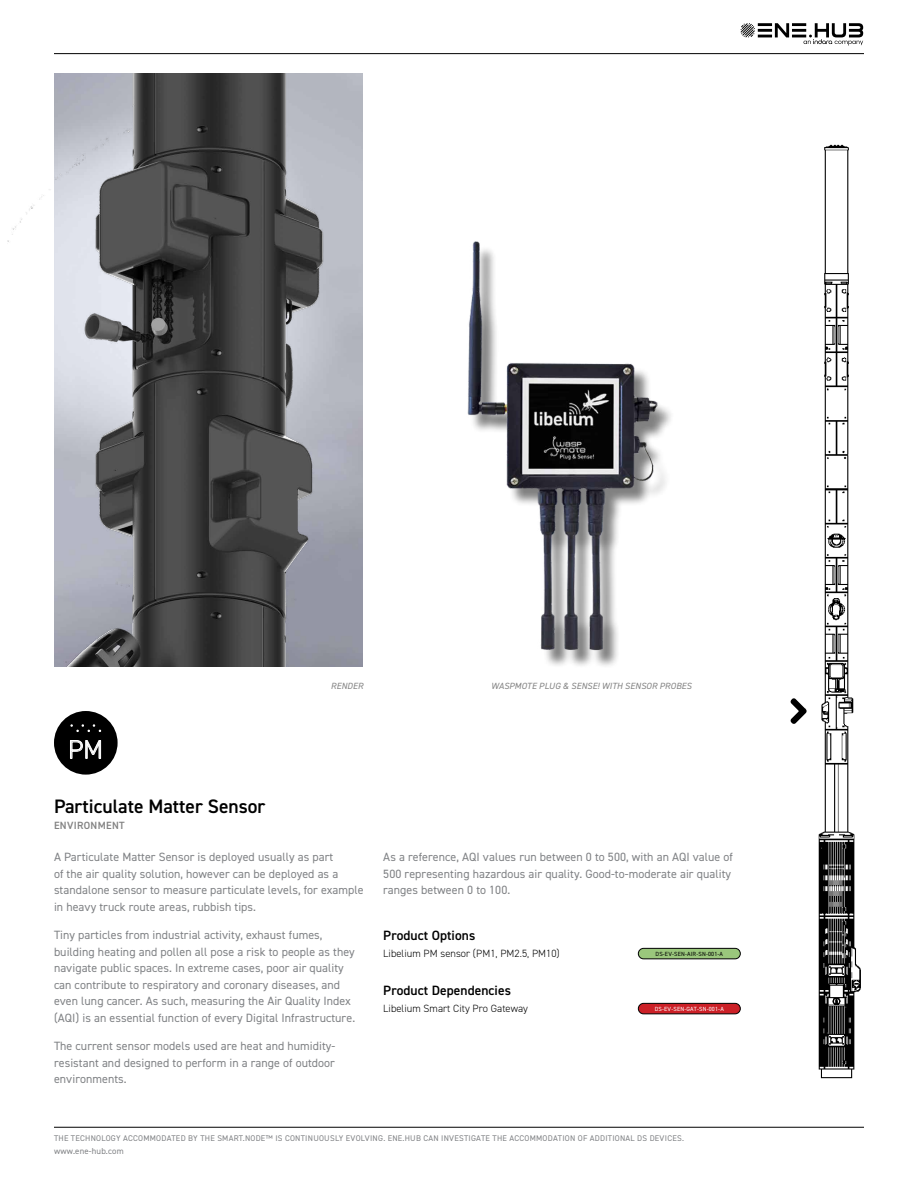
<style>
.page{position:relative;width:918px;height:1188px;background:#fff}
.page>*{position:absolute;margin:0;border:0;box-sizing:border-box;transform-origin:0 0}
.t1{font:300 25.95px "DIN2014";color:#fff}
.t2{font:600 19.5px "DIN2014";color:#000}
.t3{font:600 13.5px "DIN2014";letter-spacing:.005em;color:#000}
.t4{font:12px/16.5px "DIN2014";letter-spacing:.005em;color:#808285}
.t5{font:300 10.5px "DIN2014";letter-spacing:.005em;color:#000}
.t6{font:600 10.5px "DIN2014";letter-spacing:.03em;color:#828282}
.t7{font:italic 9px "DIN2014";letter-spacing:.01em;color:#828282}
.t8{font:8.7px "DIN2014";letter-spacing:.02em;color:#808285}
.t9{font:8.25px "DIN2014";letter-spacing:.03em;color:#808285}
.t10{font:6px "DIN2014";letter-spacing:.025em;color:#000}
.t11{font:6px "DIN2014";letter-spacing:.025em;color:#fff}
</style>
<div class="page">
<hr style="left:54px;top:1127px;width:810px;height:1px;background:#000101">
<hr style="left:54px;top:53px;width:810px;height:1px;background:#000101">
<svg style="left:741px;top:23px;width:122px;height:22px"></svg>
<svg style="left:790px;top:698px;width:17px;height:26px"></svg>
<img style="left:818px;top:144px;width:43px;height:935px">
<img style="left:467px;top:241px;width:204px;height:425px">
<img style="left:8px;top:73px;width:341px;height:593px">
<div style="left:54px;top:711px;width:64px;height:64px;background:#000;border-radius:50%"></div>
<svg style="left:70px;top:724px;width:31px;height:8px"></svg>
<div style="left:638px;top:948px;width:102px;height:11px;background:#9ac77c;border-radius:5px"></div>
<div style="left:638px;top:948px;width:103px;height:11px;border:1px solid #000;border-radius:5px"></div>
<div style="left:638px;top:1003px;width:102px;height:11px;background:#cc2027;border-radius:5px"></div>
<div style="left:638px;top:1003px;width:103px;height:11px;border:1px solid #000;border-radius:5px"></div>
<p class="t7" style="left:331px;top:681px;width:34px">RENDER</p>
<p class="t7" style="left:491px;top:681px;width:202px">WASPMOTE PLUG &amp; SENSE! WITH SENSOR PROBES</p>
<h1 class="t1" style="left:68px;top:734px;width:36px">PM</h1>
<h2 class="t2" style="left:54px;top:793px;width:213px">Particulate Matter Sensor</h2>
<p class="t6" style="left:54px;top:818px;width:72px">ENVIRONMENT</p>
<p class="t4" style="left:54px;top:848px;width:311px">A Particulate Matter Sensor is deployed usually as part<br>of the air quality solution, however can be deployed as a standalone sensor to measure particulate levels, for example in heavy truck route areas, rubbish tips.</p>
<p class="t4" style="left:54px;top:926px;width:303px">Tiny particles from industrial activity, exhaust fumes, building heating and pollen all pose a risk to people as they navigate public spaces. In extreme cases, poor air quality can contribute to respiratory and coronary diseases, and even lung cancer. As such, measuring the Air Quality Index (AQI) is an essential function of every Digital Infrastructure.</p>
<p class="t4" style="left:54px;top:1037px;width:283px;text-align:justify">The current sensor models used are heat and humidity&shy;resistant and designed to perform in a range of outdoor environments.</p>
<p class="t4" style="left:383px;top:848px;width:351px">As a reference, AQI values run between 0 to 500, with an AQI value of<br>500 representing hazardous air quality. Good-to-moderate air quality ranges between 0 to 100.</p>
<p class="t3" style="left:383px;top:927px;width:93px">Product Options</p>
<p class="t5" style="left:383px;top:947px;width:178px">Libelium PM sensor (PM1, PM2.5, PM10)</p>
<p class="t10" style="left:656px;top:950px;width:69px">DS-EV-SEN-AIR-SN-001-A</p>
<p class="t3" style="left:383px;top:982px;width:129px">Product Dependencies</p>
<p class="t5" style="left:383px;top:1002px;width:146px">Libelium Smart City Pro Gateway</p>
<p class="t11" style="left:655px;top:1005px;width:70px">DS-EV-SEN-GAT-SN-001-A</p>
<p class="t9" style="left:54px;top:1133px;width:631px">THE TECHNOLOGY ACCOMMODATED BY THE SMART.NODE™ IS CONTINUOUSLY EVOLVING. ENE.HUB CAN INVESTIGATE THE ACCOMMODATION OF ADDITIONAL DS DEVICES.</p>
<p class="t8" style="left:54px;top:1146px;width:71px">www.ene-hub.com</p>
</div>
